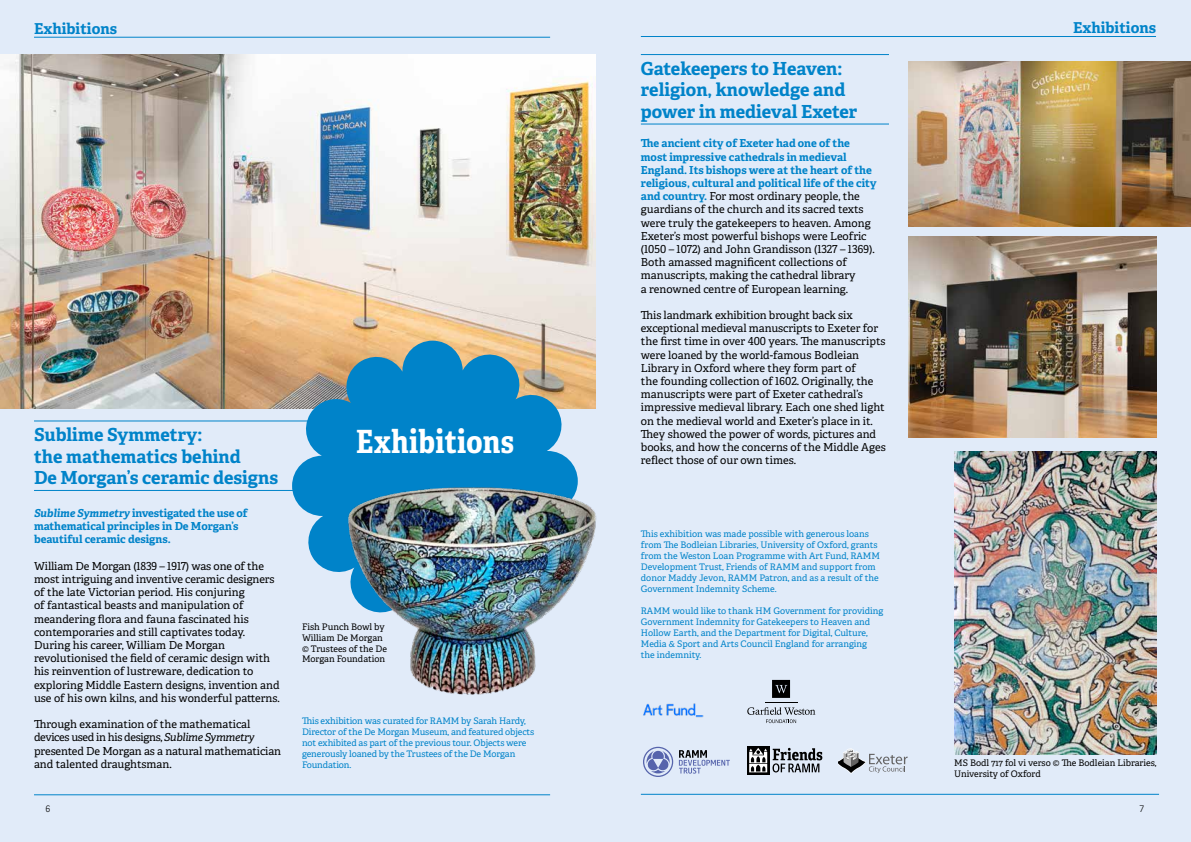
<style>
.page{position:relative;width:1191px;height:842px;background:#e1ebf9}
.page>*{position:absolute;margin:0;border:0;box-sizing:border-box;transform-origin:0 0}
.t1{font:700 32px "Adelle Condensed";letter-spacing:.01em;color:#fff}
.t2{font:700 18px/21.6px "Adelle";color:#0083c9}
.t3{font:700 15px "Adelle";color:#0083c9}
.t4{font:11px/13.2px "Adelle";color:#000}
.t5{font:700 11px/13.2px "Adelle";letter-spacing:-.01em;color:#0083c9}
.t6{font:9px/11px "Adelle";color:#0083c9}
.t7{font:9px/10.8px "Adelle";color:#000}
.t8{font:300 9px "Adelle";color:#000}
.t9{font:300 9px "Adelle Sans";color:#000}
.s1{font-style:italic}
.s2{font-weight:700;color:#0083c9}
</style>
<div class="page">
<hr style="left:641px;top:54px;width:248px;height:1px;background:#0083c9">
<hr style="left:641px;top:124px;width:248px;height:1px;background:#0083c9">
<img style="left:909px;top:237px;width:247px;height:201px">
<hr style="left:765px;top:702px;width:32px;height:1px;background:#000">
<svg style="left:772px;top:680px;width:18px;height:18px"></svg>
<svg style="left:747px;top:707px;width:68px;height:16px"></svg>
<img style="left:643px;top:703px;width:61px;height:15px">
<img style="left:0;top:55px;width:595px;height:353px">
<hr style="left:34px;top:421px;width:277px;height:1px;background:#0083c9">
<hr style="left:34px;top:490px;width:277px;height:1px;background:#0083c9">
<hr style="left:641px;top:36px;width:515px;height:1px;background:#0083c9">
<img style="left:908px;top:61px;width:283px;height:166px">
<img style="left:955px;top:451px;width:201px;height:304px">
<svg style="left:292px;top:341px;width:286px;height:231px;background:#4395bc"></svg>
<img style="left:344px;top:470px;width:253px;height:225px">
<hr style="left:34px;top:37px;width:516px;height:1px;background:#0083c9">
<hr style="left:34px;top:794px;width:516px;height:1px;background:#0083c9">
<hr style="left:641px;top:794px;width:518px;height:1px;background:#0083c9">
<svg style="left:643px;top:747px;width:30px;height:30px"></svg>
<svg style="left:679px;top:750px;width:51px;height:24px"></svg>
<svg style="left:747px;top:746px;width:22px;height:29px"></svg>
<svg style="left:749px;top:748px;width:73px;height:24px"></svg>
<svg style="left:838px;top:748px;width:69px;height:26px"></svg>
<h3 class="t3" style="left:34px;top:19px;width:84px">Exhibitions</h3>
<h2 class="t2" style="left:34px;top:424px;width:245px">Sublime Symmetry:<br>the mathematics behind<br>De Morgan’s ceramic designs</h2>
<p class="t5" style="left:34px;top:507px;width:215px"><span class="s1">Sublime Symmetry</span> investigated the use of mathematical principles in De Morgan’s beautiful ceramic designs.</p>
<p class="t4" style="left:34px;top:559px;width:247px">William De Morgan (1839 – 1917) was one of the most intriguing and inventive ceramic designers of the late Victorian period. His conjuring<br>of fantastical beasts and manipulation of meandering flora and fauna fascinated his contemporaries and still captivates today.<br>During his career, William De Morgan revolutionised the field of ceramic design with his reinvention of lustreware, dedication to exploring Middle Eastern designs, invention and use of his own kilns, and his wonderful patterns.</p>
<p class="t4" style="left:34px;top:718px;width:249px">Through examination of the mathematical devices used in his designs, <span class="s1">Sublime Symmetry </span>presented De Morgan as a natural mathematician and talented draughtsman.</p>
<h1 class="t1" style="left:356px;top:422px;width:159px">Exhibitions</h1>
<p class="t7" style="left:302px;top:621px;width:86px">Fish Punch Bowl by<br>William De Morgan © Trustees of the De<br>Morgan Foundation</p>
<p class="t6" style="left:302px;top:715px;width:234px">This exhibition was curated for RAMM by Sarah Hardy, Director of the De Morgan Museum, and featured objects not exhibited as part of the previous tour. Objects were generously loaned by the Trustees of the De Morgan Foundation.</p>
<h2 class="t2" style="left:641px;top:58px;width:218px">Gatekeepers to Heaven: religion, knowledge and power in medieval Exeter</h2>
<p class="t4" style="left:641px;top:137px;width:237px"><span class="s2">The ancient city of Exeter had one of the most impressive cathedrals in medieval England. Its bishops were at the heart of the religious, cultural and political life of the city and country.</span> For most ordinary people, the guardians of the church and its sacred texts were truly the gatekeepers to heaven. Among Exeter’s most powerful bishops were Leofric (1050 – 1072) and John Grandisson (1327 – 1369).<br>Both amassed magnificent collections of manuscripts, making the cathedral library<br>a renowned centre of European learning.</p>
<p class="t4" style="left:641px;top:309px;width:246px">This landmark exhibition brought back six exceptional medieval manuscripts to Exeter for the first time in over 400 years. The manuscripts were loaned by the world-famous Bodleian Library in Oxford where they form part of<br>the founding collection of 1602. Originally, the manuscripts were part of Exeter cathedral’s impressive medieval library. Each one shed light on the medieval world and Exeter’s place in it.<br>They showed the power of words, pictures and books, and how the concerns of the Middle Ages reflect those of our own times.</p>
<p class="t6" style="left:641px;top:528px;width:241px">This exhibition was made possible with generous loans from The Bodleian Libraries, University of Oxford, grants from the Weston Loan Programme with Art Fund, RAMM Development Trust, Friends of RAMM and support from donor Maddy Jevon, RAMM Patron, and as a result of the Government Indemnity Scheme.</p>
<p class="t6" style="left:641px;top:605px;width:244px">RAMM would like to thank HM Government for providing Government Indemnity for Gatekeepers to Heaven and Hollow Earth, and the Department for Digital, Culture, Media &amp; Sport and Arts Council England for arranging<br>the indemnity.</p>
<h3 class="t3" style="left:1073px;top:18px;width:84px">Exhibitions</h3>
<p class="t7" style="left:954px;top:758px;width:204px">MS Bodl 717 fol vi verso © The Bodleian Libraries,<br>University of Oxford</p>
<p class="t8" style="left:45px;top:803px;width:6px">6</p>
<p class="t9" style="left:1139px;top:803px;width:6px">7</p>
</div>
